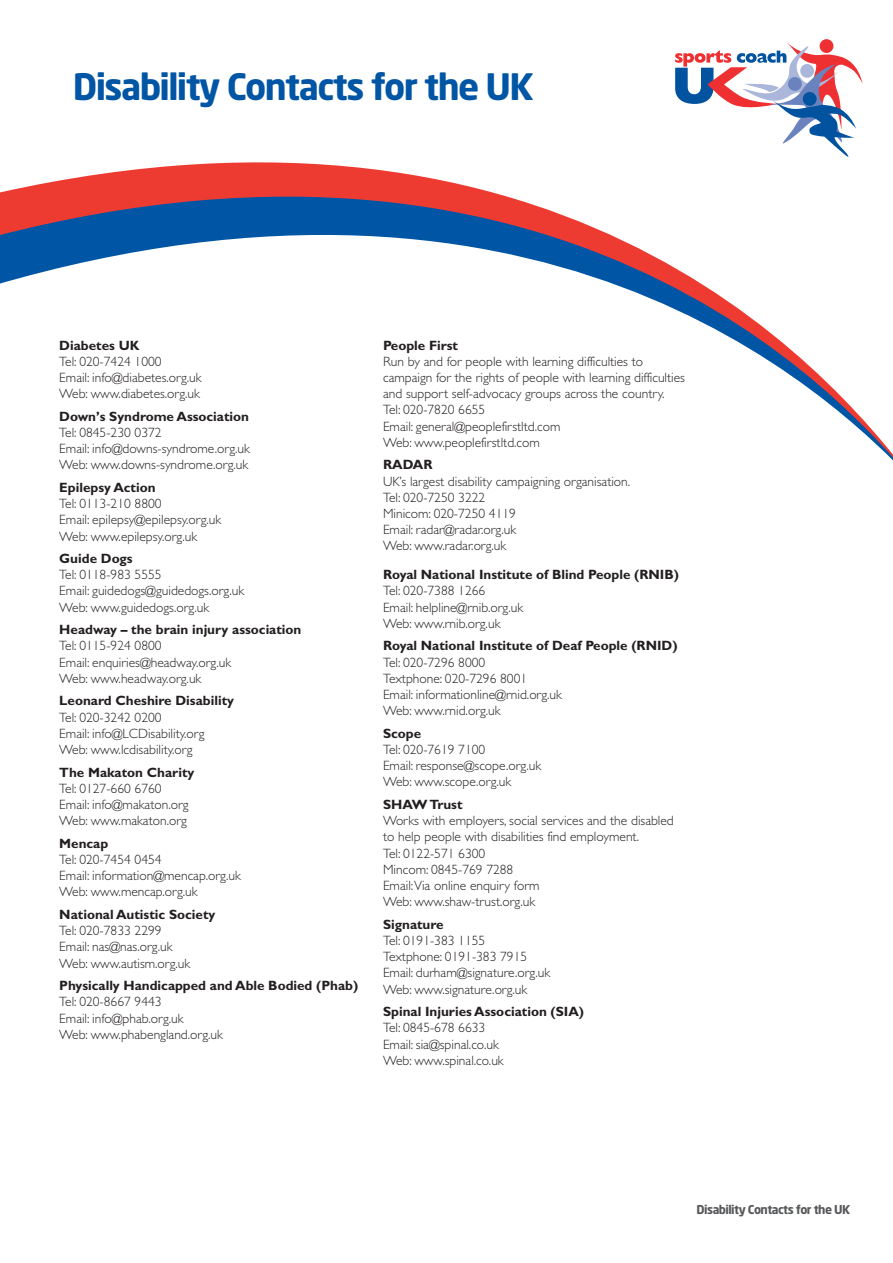
<style>
.page{position:relative;width:893px;height:1263px;background:#fff}
.page>*{position:absolute;margin:0;border:0;box-sizing:border-box;transform-origin:0 0}
.t1{font:700 36px "Neo Sans";letter-spacing:-.045em;color:#0155a5}
.t2{font:300 13.5px/16.2px "Gill Sans";color:#231f20}
.t3{font:700 13.5px "Gill Sans";color:#231f20}
.t4{font:700 12px "Neo Sans";letter-spacing:-.045em;color:#57585a}
</style>
<div class="page">
<svg style="left:0;top:162px;width:892px;height:298px"></svg>
<div style="left:819px;top:39px;width:14px;height:14px;background:#ee3032;border-radius:50%"></div>
<svg style="left:675px;top:43px;width:187px;height:114px"></svg>
<div style="left:59px;top:340px;width:630px;height:728px;background:#fff"></div>
<h1 class="t1" style="left:73px;top:73px;width:463px">Disability Contacts for the UK</h1>
<p class="t3" style="left:59px;top:340px;width:82px">Diabetes UK</p>
<p class="t2" style="left:59px;top:355px;width:144px">Tel: 020-7424 1000<br>Email: info@diabetes.org.uk<br>Web: www.diabetes.org.uk</p>
<p class="t3" style="left:59px;top:412px;width:191px">Down’s Syndrome Association</p>
<p class="t2" style="left:59px;top:426px;width:192px">Tel: 0845-230 0372<br>Email: info@downs-syndrome.org.uk<br>Web: www.downs-syndrome.org.uk</p>
<p class="t3" style="left:59px;top:483px;width:98px">Epilepsy Action</p>
<p class="t2" style="left:59px;top:497px;width:163px">Tel: 0113-210 8800<br>Email: epilepsy@epilepsy.org.uk<br>Web: www.epilepsy.org.uk</p>
<p class="t3" style="left:59px;top:554px;width:75px">Guide Dogs</p>
<p class="t2" style="left:59px;top:568px;width:186px">Tel: 0118-983 5555<br>Email: guidedogs@guidedogs.org.uk<br>Web: www.guidedogs.org.uk</p>
<p class="t3" style="left:59px;top:625px;width:244px">Headway – the brain injury association</p>
<p class="t2" style="left:59px;top:639px;width:173px">Tel: 0115-924 0800<br>Email: enquiries@headway.org.uk<br>Web: www.headway.org.uk</p>
<p class="t3" style="left:59px;top:696px;width:176px">Leonard Cheshire Disability</p>
<p class="t2" style="left:59px;top:711px;width:147px">Tel: 020-3242 0200<br>Email: info@LCDisability.org<br>Web: www.lcdisability.org</p>
<p class="t3" style="left:59px;top:767px;width:137px">The Makaton Charity</p>
<p class="t2" style="left:59px;top:782px;width:131px">Tel: 0127-660 6760<br>Email: info@makaton.org<br>Web: www.makaton.org</p>
<p class="t3" style="left:59px;top:839px;width:50px">Mencap</p>
<p class="t2" style="left:59px;top:853px;width:183px">Tel: 020-7454 0454<br>Email: information@mencap.org.uk<br>Web: www.mencap.org.uk</p>
<p class="t3" style="left:59px;top:910px;width:158px">National Autistic Society</p>
<p class="t2" style="left:59px;top:924px;width:132px">Tel: 020-7833 2299<br>Email: nas@nas.org.uk<br>Web: www.autism.org.uk</p>
<p class="t3" style="left:59px;top:981px;width:300px">Physically Handicapped and Able Bodied (Phab)</p>
<p class="t2" style="left:59px;top:995px;width:165px">Tel: 020-8667 9443<br>Email: info@phab.org.uk<br>Web: www.phabengland.org.uk</p>
<p class="t3" style="left:383px;top:340px;width:77px">People First</p>
<p class="t2" style="left:383px;top:355px;width:303px">Run by and for people with learning difficulties to campaign for the rights of people with learning difficulties and support self-advocacy groups across the country.<br>Tel: 020-7820 6655<br>Email: general@peoplefirstltd.com<br>Web: www.peoplefirstltd.com</p>
<p class="t3" style="left:383px;top:460px;width:51px">RADAR</p>
<p class="t2" style="left:383px;top:474px;width:249px">UK’s largest disability campaigning organisation.<br>Tel: 020-7250 3222<br>Minicom: 020-7250 4119<br>Email: radar@radar.org.uk<br>Web: www.radar.org.uk</p>
<p class="t3" style="left:383px;top:570px;width:297px">Royal National Institute of Blind People (RNIB)</p>
<p class="t2" style="left:383px;top:584px;width:142px">Tel: 020-7388 1266<br>Email: helpline@rnib.org.uk<br>Web: www.rnib.org.uk</p>
<p class="t3" style="left:383px;top:641px;width:296px">Royal National Institute of Deaf People (RNID)</p>
<p class="t2" style="left:383px;top:656px;width:180px">Tel: 020-7296 8000<br>Textphone: 020-7296 8001<br>Email: informationline@rnid.org.uk<br>Web: www.rnid.org.uk</p>
<p class="t3" style="left:383px;top:729px;width:40px">Scope</p>
<p class="t2" style="left:383px;top:743px;width:160px">Tel: 020-7619 7100<br>Email: response@scope.org.uk<br>Web: www.scope.org.uk</p>
<p class="t3" style="left:383px;top:800px;width:81px">SHAW Trust</p>
<p class="t2" style="left:383px;top:814px;width:292px">Works with employers, social services and the disabled to help people with disabilities find employment.<br>Tel: 0122-571 6300<br>Mincom: 0845-769 7288<br>Email:Via online enquiry form<br>Web: www.shaw-trust.org.uk</p>
<p class="t3" style="left:383px;top:920px;width:62px">Signature</p>
<p class="t2" style="left:383px;top:934px;width:169px">Tel: 0191-383 1155<br>Textphone: 0191-383 7915<br>Email: durham@signature.org.uk<br>Web: www.signature.org.uk</p>
<p class="t3" style="left:383px;top:1007px;width:203px">Spinal Injuries Association (SIA)</p>
<p class="t2" style="left:383px;top:1021px;width:122px">Tel: 0845-678 6633<br>Email: sia@spinal.co.uk<br>Web: www.spinal.co.uk</p>
<p class="t4" style="left:696px;top:1205px;width:155px">Disability Contacts for the UK</p>
</div>
